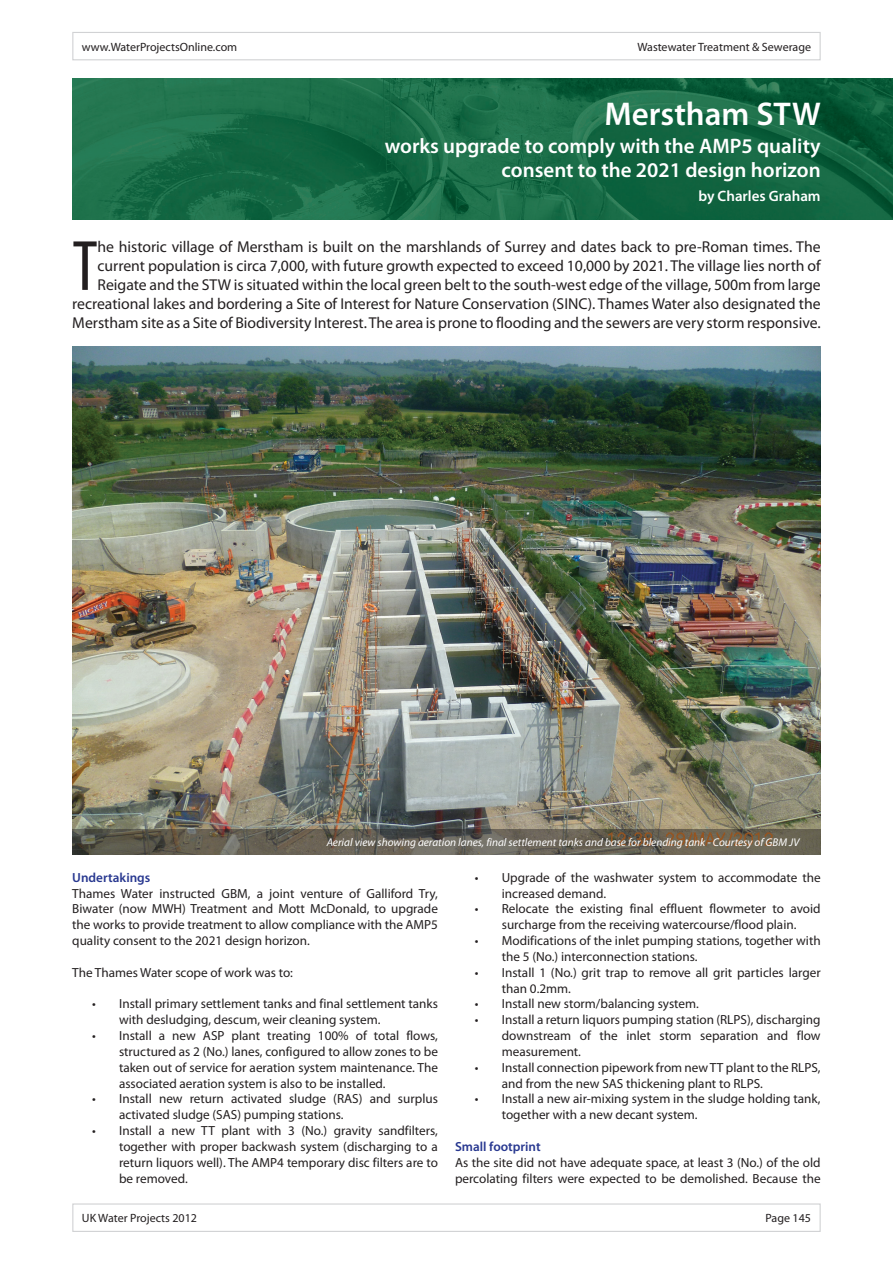
<style>
.page{position:relative;width:893px;height:1263px;background:#fff}
.page>*{position:absolute;margin:0;border:0;box-sizing:border-box;transform-origin:0 0}
.t1{font:condensed 71.85px "Myriad Pro";color:#231f20}
.t2{font:600 33px "Myriad Pro";color:#fff}
.t3{font:600 21px/24px "Myriad Pro";color:#fff;text-align:right}
.t4{font:15.75px/18.9px "Myriad Pro";color:#231f20;text-align:right}
.t5{font:600 15px "Myriad Pro";color:#fff}
.t6{font:13.2px/15.9px "Myriad Pro";color:#231f20}
.t7{font:600 13.2px "Myriad Pro";color:#283890}
.t8{font:12px "Myriad Pro";color:#231f20}
.t9{font:italic 11.25px "Myriad Pro";color:#fff}
</style>
<div class="page">
<div style="left:72px;top:1203px;width:749px;height:29px;border:1px solid #d1d2d4"></div>
<img style="left:72px;top:347px;width:749px;height:482px">
<img style="left:72px;top:79px;width:821px;height:140px">
<div style="left:72px;top:32px;width:749px;height:28px;border:1px solid #d1d2d4"></div>
<svg style="left:72px;top:829px;width:749px;height:26px;background:#655e50"></svg>
<p class="t8" style="left:82px;top:39px;width:157px">www.WaterProjectsOnline.com</p>
<p class="t8" style="left:637px;top:39px;width:175px">Wastewater Treatment &amp; Sewerage</p>
<h2 class="t2" style="left:604px;top:93px;width:218px">Merstham STW</h2>
<h3 class="t3" style="left:385px;top:134px;width:437px">works upgrade to comply with the AMP5 quality consent to the 2021 design horizon</h3>
<p class="t5" style="left:698px;top:187px;width:124px">by Charles Graham</p>
<p class="t4" style="left:72px;top:237px;width:750px">he historic village of Merstham is built on the marshlands of Surrey and dates back to pre-Roman times. The current population is circa 7,000, with future growth expected to exceed 10,000 by 2021. The village lies north of Reigate and the STW is situated within the local green belt to the south-west edge of the village, 500m from large recreational lakes and bordering a Site of Interest for Nature Conservation (SINC). Thames Water also designated the Merstham site as a Site of Biodiversity Interest. The area is prone to flooding and the sewers are very storm responsive.</p>
<h1 class="t1" style="left:72px;top:223px;width:27px">T</h1>
<p class="t9" style="left:327px;top:835px;width:474px">Aerial view showing aeration lanes, final settlement tanks and base for blending tank - Courtesy of GBM JV</p>
<p class="t6" style="left:502px;top:869px;width:320px;text-indent:-27px">• Upgrade of the washwater system to accommodate the increased demand.</p>
<p class="t6" style="left:475px;top:901px;width:347px;text-align:center">• Relocate the existing final effluent flowmeter to avoid surcharge from the receiving watercourse/flood plain.</p>
<p class="t6" style="left:502px;top:932px;width:320px;text-indent:-27px">• Modifications of the inlet pumping stations, together with the 5 (No.) interconnection stations.</p>
<p class="t6" style="left:502px;top:964px;width:320px;text-indent:-27px">• Install 1 (No.) grit trap to remove all grit particles larger than 0.2mm.</p>
<p class="t6" style="left:475px;top:996px;width:226px">• Install new storm/balancing system.</p>
<p class="t6" style="left:502px;top:1012px;width:320px;text-align:justify;text-indent:-27px">• Install a return liquors pumping station (RLPS), discharging downstream of the inlet storm separation and flow measurement.</p>
<p class="t6" style="left:502px;top:1059px;width:320px;text-indent:-27px">• Install connection pipework from new TT plant to the RLPS, and from the new SAS thickening plant to RLPS.</p>
<p class="t6" style="left:502px;top:1091px;width:320px;text-indent:-27px">• Install a new air-mixing system in the sludge holding tank, together with a new decant system.</p>
<p class="t7" style="left:455px;top:1138px;width:87px">Small footprint</p>
<p class="t6" style="left:455px;top:1154px;width:367px">As the site did not have adequate space, at least 3 (No.) of the old percolating filters were expected to be demolished. Because the</p>
<p class="t7" style="left:72px;top:869px;width:80px">Undertakings</p>
<p class="t6" style="left:72px;top:885px;width:367px;text-align:justify">Thames Water instructed GBM, a joint venture of Galliford Try, Biwater (now MWH) Treatment and Mott McDonald, to upgrade the works to provide treatment to allow compliance with the AMP5 quality consent to the 2021 design horizon.</p>
<p class="t6" style="left:72px;top:964px;width:222px">The Thames Water scope of work was to:</p>
<p class="t6" style="left:119px;top:996px;width:320px;text-indent:-27px">• Install primary settlement tanks and final settlement tanks with desludging, descum, weir cleaning system.</p>
<p class="t6" style="left:119px;top:1027px;width:320px;text-align:justify;text-indent:-27px">• Install a new ASP plant treating 100% of total flows, structured as 2 (No.) lanes, configured to allow zones to be taken out of service for aeration system maintenance. The associated aeration system is also to be installed.</p>
<p class="t6" style="left:119px;top:1091px;width:320px;text-indent:-27px">• Install new return activated sludge (RAS) and surplus activated sludge (SAS) pumping stations.</p>
<p class="t6" style="left:119px;top:1122px;width:320px;text-align:justify;text-indent:-27px">• Install a new TT plant with 3 (No.) gravity sandfilters, together with proper backwash system (discharging to a return liquors well). The AMP4 temporary disc filters are to be removed.</p>
<p class="t8" style="left:82px;top:1211px;width:117px">UK Water Projects 2012</p>
<p class="t8" style="left:765px;top:1211px;width:47px">Page 145</p>
</div>
